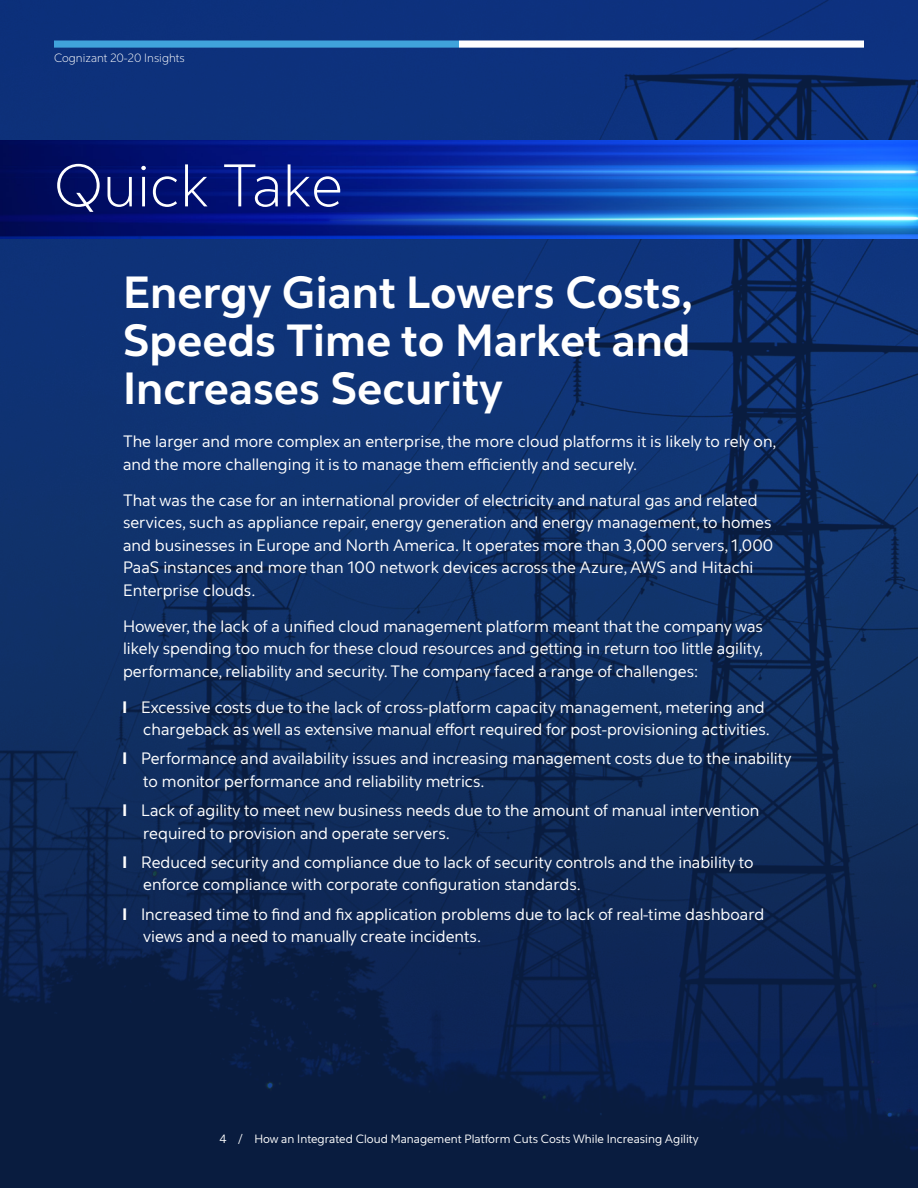
<style>
.page{position:relative;width:918px;height:1188px;background:#fff}
.page>*{position:absolute;margin:0;border:0;box-sizing:border-box;transform-origin:0 0}
.t1{font:300 60px "Cognizant Sans";color:#fff}
.Quick_Take_title_30{font:700 45px/48px "Cognizant Sans";color:#fff;text-align:justify}
.Quick_Take_Body_11_1{font:16.5px/22.5px "Cognizant Sans";color:#fff}
.t2{font:12px "Cognizant Sans";color:#fff}
.t3{font:300 12px "Cognizant Sans";color:#fff}
</style>
<div class="page">
<img style="left:0;top:0;width:918px;height:1188px">
<img style="left:0;top:141px;width:918px;height:97px">
<div style="left:459px;top:40px;width:405px;height:8px;background:#fff"></div>
<div style="left:54px;top:40px;width:405px;height:8px;background:#40a3db"></div>
<p class="t3" style="left:54px;top:51px;width:132px">Cognizant 20-20 Insights</p>
<h1 class="t1" style="left:54px;top:151px;width:290px">Quick Take</h1>
<p class="Quick_Take_title_30" style="left:123px;top:268px;width:572px">Energy Giant Lowers Costs, Speeds Time to Market and Increases Security</p>
<p class="Quick_Take_Body_11_1" style="left:123px;top:430px;width:655px">The larger and more complex an enterprise, the more cloud platforms it is likely to rely on, and the more challenging it is to manage them efficiently and securely.</p>
<p class="Quick_Take_Body_11_1" style="left:123px;top:489px;width:652px">That was the case for an international provider of electricity and natural gas and related services, such as appliance repair, energy generation and energy management, to homes and businesses in Europe and North America. It operates more than 3,000 servers, 1,000<br>PaaS instances and more than 100 network devices across the Azure, AWS and Hitachi Enterprise clouds.</p>
<p class="Quick_Take_Body_11_1" style="left:123px;top:615px;width:642px;text-align:justify">However, the lack of a unified cloud management platform meant that the company was likely spending too much for these cloud resources and getting in return too little agility, performance, reliability and security. The company faced a range of challenges:</p>
<p class="Quick_Take_Body_11_1" style="left:143px;top:696px;width:628px;text-indent:-20px">❙ Excessive costs due to the lack of cross-platform capacity management, metering and chargeback as well as extensive manual effort required for post-provisioning activities.</p>
<p class="Quick_Take_Body_11_1" style="left:143px;top:748px;width:650px;text-indent:-20px">❙ Performance and availability issues and increasing management costs due to the inability to monitor performance and reliability metrics.</p>
<p class="Quick_Take_Body_11_1" style="left:143px;top:799px;width:618px;text-indent:-20px">❙ Lack of agility to meet new business needs due to the amount of manual intervention required to provision and operate servers.</p>
<p class="Quick_Take_Body_11_1" style="left:143px;top:851px;width:612px;text-indent:-20px">❙ Reduced security and compliance due to lack of security controls and the inability to enforce compliance with corporate configuration standards.</p>
<p class="Quick_Take_Body_11_1" style="left:143px;top:903px;width:623px;text-indent:-20px">❙ Increased time to find and fix application problems due to lack of real-time dashboard views and a need to manually create incidents.</p>
<p class="t2" style="left:219px;top:1132px;width:481px">4 / How an Integrated Cloud Management Platform Cuts Costs While Increasing Agility</p>
</div>
